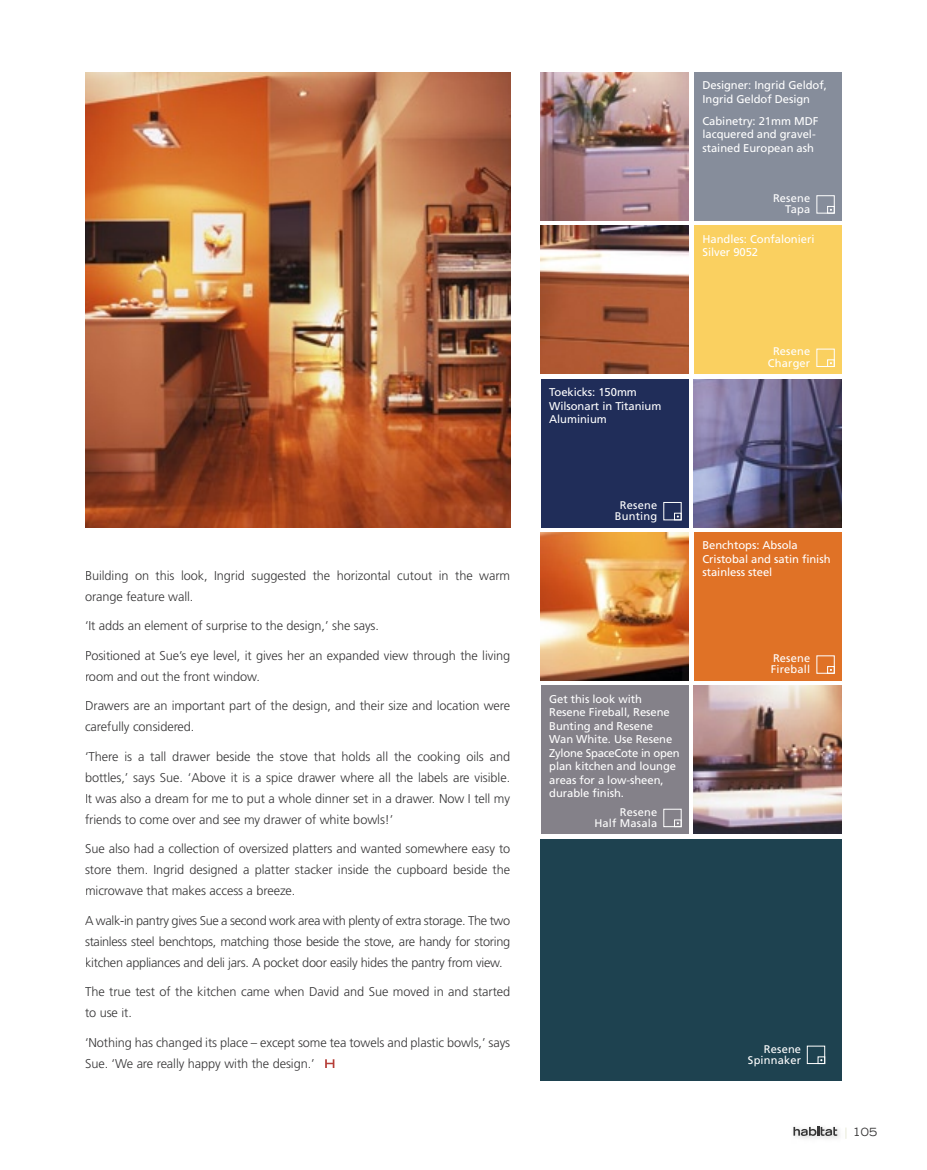
<style>
.page{position:relative;width:927px;height:1170px;background:#fff}
.page>*{position:absolute;margin:0;border:0;box-sizing:border-box;transform-origin:0 0}
.t1{font:300 12.75px/21px "Frutiger";letter-spacing:-.005em;color:#363536}
.t2{font:11.25px/13.5px "Frutiger";letter-spacing:-.005em;color:#fff}
.t3{font:expanded 11.25px "Trade Gothic LH";color:#363536}
.t4{font:11.1px/11.1px "Frutiger";letter-spacing:.015em;color:#fff;text-align:right}
.s1{color:#dfe2ca}
</style>
<div class="page">
<div style="left:541px;top:839px;width:301px;height:241px;background:#1e4250"></div>
<div style="left:694px;top:72px;width:148px;height:148px;background:#868d9b"></div>
<div style="left:694px;top:226px;width:148px;height:148px;background:#fad060"></div>
<img style="left:694px;top:379px;width:148px;height:148px">
<div style="left:694px;top:532px;width:148px;height:148px;background:#e07226"></div>
<img style="left:694px;top:685px;width:148px;height:148px">
<div style="left:541px;top:379px;width:148px;height:148px;background:#202d59"></div>
<img style="left:541px;top:532px;width:148px;height:148px">
<div style="left:541px;top:685px;width:148px;height:148px;background:#848189"></div>
<img style="left:541px;top:226px;width:148px;height:148px">
<img style="left:541px;top:72px;width:148px;height:148px">
<img style="left:85px;top:72px;width:425px;height:455px">
<svg style="left:325px;top:1059px;width:9px;height:8px"></svg>
<div style="left:807px;top:1045px;width:18px;height:18px;border:1px solid #fff"></div>
<div style="left:818px;top:1056px;width:7px;height:7px;border:1px solid #fff"></div>
<div style="left:817px;top:195px;width:17px;height:18px;border:1px solid #fff"></div>
<div style="left:827px;top:206px;width:7px;height:7px;border:1px solid #fff"></div>
<div style="left:827px;top:359px;width:7px;height:8px;border:1px solid #fff"></div>
<div style="left:827px;top:666px;width:7px;height:7px;border:1px solid #fff"></div>
<div style="left:664px;top:502px;width:17px;height:18px;border:1px solid #fff"></div>
<div style="left:674px;top:513px;width:7px;height:7px;border:1px solid #fff"></div>
<div style="left:664px;top:809px;width:17px;height:17px;border:1px solid #fff"></div>
<div style="left:674px;top:819px;width:7px;height:7px;border:1px solid #fff"></div>
<img style="left:793px;top:1129px;width:47px;height:10px">
<svg style="left:793px;top:1126px;width:44px;height:9px"></svg>
<p class="t2" style="left:702px;top:79px;width:126px">Designer: Ingrid Geldof,<br>Ingrid Geldof Design</p>
<p class="t2" style="left:702px;top:114px;width:117px">Cabinetry: 21mm MDF lacquered and gravel&shy;stained European ash</p>
<p class="t4" style="left:773px;top:193px;width:39px">Resene<br>Tapa</p>
<p class="t2" style="left:702px;top:232px;width:114px">Handles: Confalonieri<br>Silver 9052</p>
<p class="t2" style="left:549px;top:385px;width:114px">Toekicks: 150mm<br>Wilsonart in Titanium<br>Aluminium</p>
<p class="t4" style="left:768px;top:346px;width:44px;text-align:center">Resene<br>Charger</p>
<p class="t4" style="left:615px;top:499px;width:44px;text-align:center">Resene<br>Bunting</p>
<p class="t2" style="left:702px;top:538px;width:130px">Benchtops: Absola<br>Cristobal and satin finish stainless steel</p>
<p class="t1" style="left:85px;top:565px;width:427px">Building on this look, Ingrid suggested the horizontal cutout in the warm orange feature wall.</p>
<p class="t1" style="left:85px;top:615px;width:296px">‘It adds an element of surprise to the design,’ she says.</p>
<p class="t1" style="left:85px;top:645px;width:427px">Positioned at Sue’s eye level, it gives her an expanded view through the living room and out the front window.</p>
<p class="t1" style="left:85px;top:695px;width:427px">Drawers are an important part of the design, and their size and location were carefully considered.</p>
<p class="t1" style="left:85px;top:746px;width:427px;text-align:justify">‘There is a tall drawer beside the stove that holds all the cooking oils and bottles,’ says Sue. ‘Above it is a spice drawer where all the labels are visible.<br>It was also a dream for me to put a whole dinner set in a drawer. Now I tell my friends to come over and see my drawer of white bowls!’</p>
<p class="t1" style="left:85px;top:838px;width:427px;text-align:justify">Sue also had a collection of oversized platters and wanted somewhere easy to store them. Ingrid designed a platter stacker inside the cupboard beside the microwave that makes access a breeze.</p>
<p class="t1" style="left:85px;top:910px;width:427px;text-align:justify">A walk-in pantry gives Sue a second work area with plenty of extra storage. The two stainless steel benchtops, matching those beside the stove, are handy for storing kitchen appliances and deli jars. A pocket door easily hides the pantry from view.</p>
<p class="t1" style="left:85px;top:981px;width:427px">The true test of the kitchen came when David and Sue moved in and started to use it.</p>
<p class="t1" style="left:85px;top:1032px;width:427px">‘Nothing has changed its place – except some tea towels and plastic bowls,’ says<br>Sue. ‘We are really happy with the design.’</p>
<p class="t4" style="left:748px;top:1043px;width:55px">Resene<br>Spinnaker</p>
<p class="t4" style="left:771px;top:652px;width:41px;text-align:left">Resene<br>Fireball</p>
<p class="t2" style="left:549px;top:692px;width:132px">Get this look with<br>Resene Fireball, Resene<br>Bunting and Resene<br>Wan White. Use Resene<br>Zylone SpaceCote in open plan kitchen and lounge areas for a low-sheen, durable finish.</p>
<p class="t4" style="left:594px;top:806px;width:64px">Resene<br>Half Masala</p>
<p class="t3" style="left:845px;top:1124px;width:34px"><span class="s1">|</span> 105</p>
</div>
